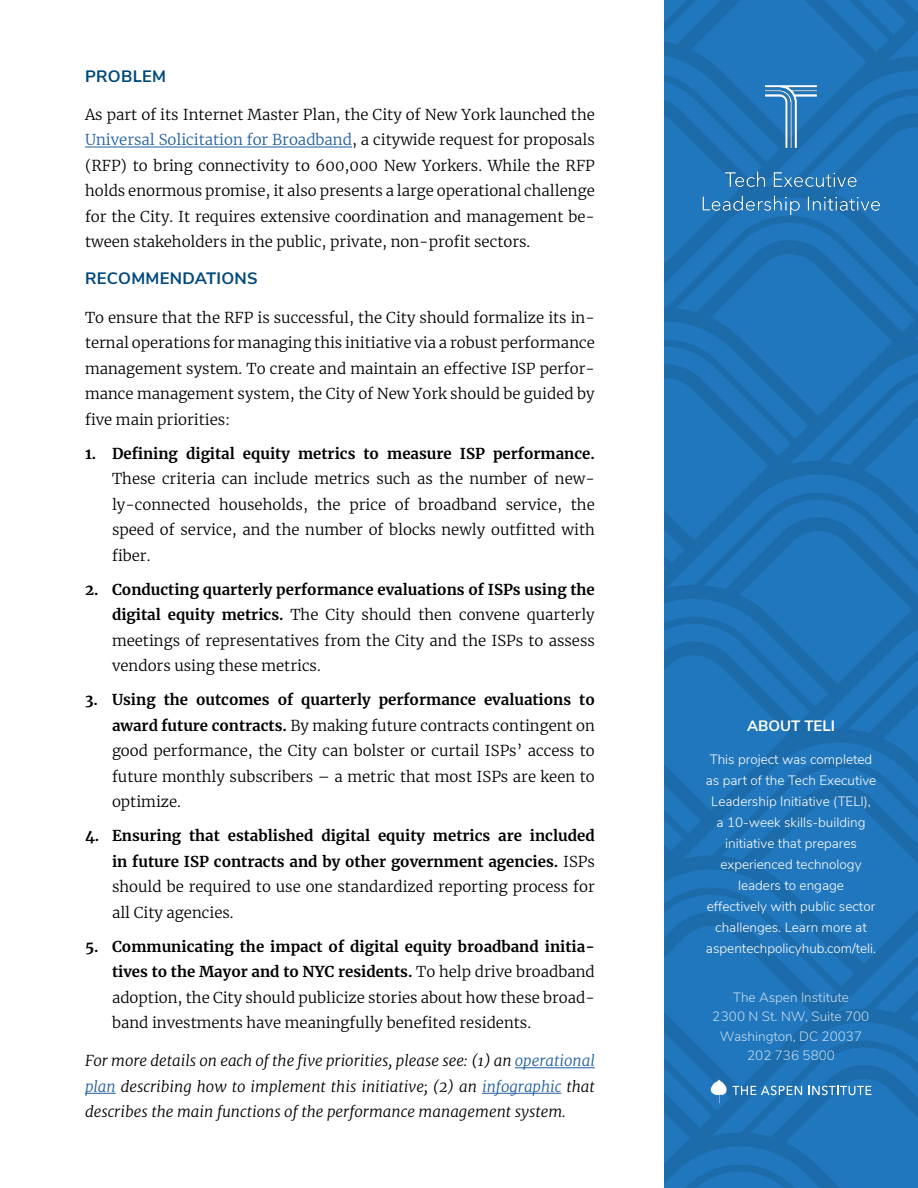
<style>
.page{position:relative;width:918px;height:1188px;background:#fff}
.page>*{position:absolute;margin:0;border:0;box-sizing:border-box;transform-origin:0 0}
.t1{font:700 16.5px "Nunito Sans";letter-spacing:.02em;color:#00497c}
.t2{font:300 15px/25.5px "Merriweather";color:#000;text-align:justify}
.t3{font:700 15px/25.5px "Merriweather";color:#000;text-align:justify}
.t4{font:italic 300 15px/25.5px "Merriweather";color:#000;text-align:justify}
.t5{font:700 15px "Nunito Sans";color:#fff}
.t6{font:300 13.5px/21px "Nunito Sans";color:#fff;text-align:center}
.s1{color:#215e9e}
.s2{font-weight:700}
.s3{font-weight:300}
</style>
<div class="page">
<svg style="left:664px;top:0;width:254px;height:1188px;fill:#2077bd"></svg>
<svg style="left:710px;top:1079px;width:92px;height:24px"></svg>
<svg style="left:808px;top:1086px;width:63px;height:9px"></svg>
<img style="left:763px;top:77px;width:56px;height:75px">
<img style="left:701px;top:195px;width:180px;height:21px">
<img style="left:725px;top:171px;width:132px;height:19px">
<hr style="left:85px;top:147px;width:267px;height:1px;background:#215e9e">
<hr style="left:515px;top:1067px;width:80px;height:1px;background:#215e9e">
<hr style="left:85px;top:1093px;width:31px;height:1px;background:#215e9e">
<hr style="left:482px;top:1093px;width:79px;height:1px;background:#215e9e">
<p class="t1" style="left:85px;top:64px;width:83px">PROBLEM</p>
<p class="t2" style="left:85px;top:101px;width:511px">As part of its Internet Master Plan, the City of New York launched the <span class="s1">Universal Solicitation for Broadband</span>, a citywide request for proposals (RFP) to bring connectivity to 600,000 New Yorkers. While the RFP holds enormous promise, it also presents a large operational challenge for the City. It requires extensive coordination and management be&shy;tween stakeholders in the public, private, non-profit sectors.</p>
<p class="t1" style="left:85px;top:266px;width:174px">RECOMMENDATIONS</p>
<p class="t2" style="left:85px;top:304px;width:511px">To ensure that the RFP is successful, the City should formalize its in&shy;ternal operations for managing this initiative via a robust performance management system. To create and maintain an effective ISP perfor&shy;mance management system, the City of New York should be guided by five main priorities:</p>
<p class="t3" style="left:85px;top:440px;width:511px">1. Defining digital equity metrics to measure ISP performance.</p>
<p class="t2" style="left:112px;top:465px;width:484px">These criteria can include metrics such as the number of new&shy;ly-connected households, the price of broadband service, the speed of service, and the number of blocks newly outfitted with fiber.</p>
<p class="t2" style="left:112px;top:576px;width:484px;text-indent:-27px"><span class="s2">2. Conducting quarterly performance evaluations of ISPs using the digital equity metrics.</span> The City should then convene quarterly meetings of representatives from the City and the ISPs to assess vendors using these metrics.</p>
<p class="t2" style="left:112px;top:686px;width:484px;text-indent:-27px"><span class="s2">3. Using the outcomes of quarterly performance evaluations to award future contracts.</span> By making future contracts contingent on good performance, the City can bolster or curtail ISPs’ access to future monthly subscribers – a metric that most ISPs are keen to optimize.</p>
<p class="t3" style="left:112px;top:822px;width:484px;text-indent:-27px">4. Ensuring that established digital equity metrics are included in future ISP contracts and by other government agencies. <span class="s3">ISPs should be required to use one standardized reporting process for all City agencies.</span></p>
<p class="t2" style="left:112px;top:933px;width:484px;text-indent:-27px"><span class="s2">5. Communicating the impact of digital equity broadband initia&shy;tives to the Mayor and to NYC residents.</span> To help drive broadband adoption, the City should publicize stories about how these broad&shy;band investments have meaningfully benefited residents.</p>
<p class="t4" style="left:85px;top:1048px;width:511px">For more details on each of the five priorities, please see: (1) an <span class="s1">operational plan</span> describing how to implement this initiative; (2) an <span class="s1">infographic</span> that describes the main functions of the performance management system.</p>
<p class="t5" style="left:747px;top:714px;width:89px">ABOUT TELI</p>
<p class="t6" style="left:706px;top:748px;width:172px">This project was completed as part of the Tech Executive<br>Leadership Initiative (TELI),<br>a 10-week skills-building initiative that prepares experienced technology leaders to engage<br>effectively with public sector challenges. Learn more at aspentechpolicyhub.com/teli.</p>
<p class="t6" style="left:713px;top:987px;width:158px;line-height:19.5px">The Aspen Institute<br>2300 N St. NW, Suite 700<br>Washington, DC 20037<br>202 736 5800</p>
</div>
